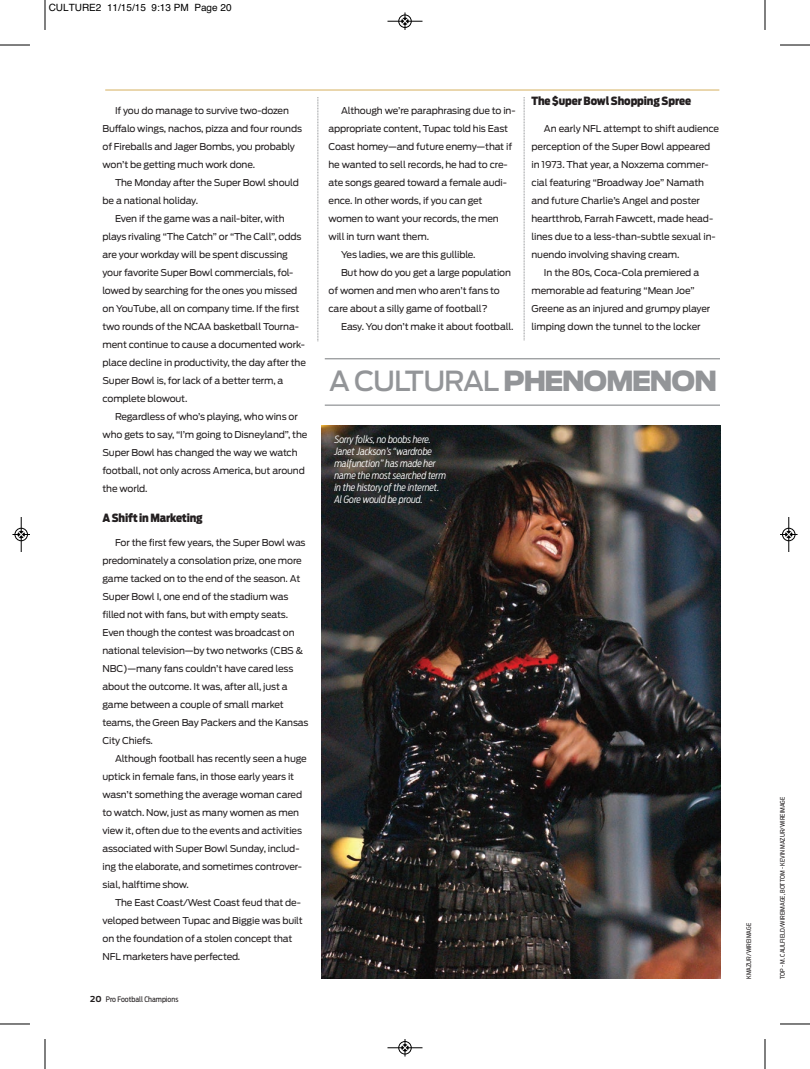
<style>
.page{position:relative;width:810px;height:1069px;background:#fff}
.page>*{position:absolute;margin:0;border:0;box-sizing:border-box;transform-origin:0 0}
.t1{font:900 27.5px "Antenna";letter-spacing:-.055em;color:#939598}
.t2{font:900 11.25px "Antenna Cond";letter-spacing:-.01em;color:#231f20}
.t3{font:italic 300 10px/12px "Antenna Cond";letter-spacing:-.01em;color:#fff}
.t4{font:10px "Helvetica";color:#000}
.t5{font:9.38px/18px "Antenna";letter-spacing:-.015em;color:#231f20}
.t6{font:7.5px "Antenna Cond";color:#231f20}
.t7{font:6.25px "Antenna Cond";color:#231f20}
.s1{font-family:"Antenna";font-weight:700;font-size:8.12px}
.s2{font-weight:500}
</style>
<div class="page">
<hr style="left:105px;top:89px;width:614px;height:2px;background:#debf7e">
<svg style="left:318px;top:97px;width:1px;height:244px"></svg>
<svg style="left:524px;top:97px;width:1px;height:243px"></svg>
<img style="left:321px;top:425px;width:399px;height:554px">
<hr style="left:325px;top:358px;width:395px;height:1px;background:#939598">
<hr style="left:325px;top:404px;width:395px;height:2px;background:#939598">
<hr style="left:45px;top:0;width:1px;height:30px;background:#000">
<hr style="left:0;top:45px;width:30px;height:1px;background:#000">
<hr style="left:765px;top:0;width:1px;height:30px;background:#000">
<hr style="left:780px;top:45px;width:30px;height:1px;background:#000">
<hr style="left:45px;top:1039px;width:1px;height:30px;background:#000">
<hr style="left:0;top:1024px;width:30px;height:1px;background:#000">
<hr style="left:765px;top:1039px;width:1px;height:30px;background:#000">
<hr style="left:780px;top:1024px;width:30px;height:1px;background:#000">
<div style="left:398px;top:15px;width:14px;height:13px;border:1px solid #fff;border-radius:50%"></div>
<hr style="left:388px;top:21px;width:34px;height:1px;background:#000">
<div style="left:399px;top:15px;width:12px;height:13px;border:1px solid #000;border-radius:50%"></div>
<svg style="left:402px;top:12px;width:6px;height:18px"></svg>
<div style="left:398px;top:1041px;width:14px;height:13px;border:1px solid #fff;border-radius:50%"></div>
<hr style="left:388px;top:1047px;width:34px;height:1px;background:#000">
<div style="left:399px;top:1041px;width:12px;height:13px;border:1px solid #000;border-radius:50%"></div>
<svg style="left:402px;top:1039px;width:6px;height:17px"></svg>
<hr style="left:21px;top:517px;width:1px;height:35px;background:#000">
<div style="left:15px;top:528px;width:13px;height:13px;border:1px solid #000;border-radius:50%"></div>
<svg style="left:12px;top:531px;width:18px;height:7px"></svg>
<hr style="left:789px;top:517px;width:1px;height:35px;background:#000">
<div style="left:782px;top:528px;width:13px;height:13px;border:1px solid #000;border-radius:50%"></div>
<svg style="left:780px;top:531px;width:18px;height:7px"></svg>
<p class="t4" style="left:49px;top:4px;width:184px">CULTURE2 11/15/15 9:13 PM Page 20</p>
<p class="t5" style="left:103px;top:102px;width:201px;text-indent:13px">If you do manage to survive two-dozen Buffalo wings, nachos, pizza and four rounds of Fireballs and Jager Bombs, you probably won’t be getting much work done.</p>
<p class="t5" style="left:115px;top:174px;width:185px">The Monday after the Super Bowl should</p>
<p class="t5" style="left:103px;top:192px;width:97px">be a national holiday.</p>
<p class="t5" style="left:115px;top:210px;width:171px">Even if the game was a nail-biter, with</p>
<p class="t5" style="left:103px;top:228px;width:200px">plays rivaling “The Catch” or “The Call”, odds</p>
<p class="t5" style="left:103px;top:246px;width:187px">are your workday will be spent discussing</p>
<p class="t5" style="left:103px;top:264px;width:192px">your favorite Super Bowl commercials, fol-</p>
<p class="t5" style="left:103px;top:282px;width:196px">lowed by searching for the ones you missed</p>
<p class="t5" style="left:103px;top:300px;width:198px">on YouTube, all on company time. If the first</p>
<p class="t5" style="left:103px;top:318px;width:198px">two rounds of the NCAA basketball Tourna-</p>
<p class="t5" style="left:103px;top:336px;width:204px">ment continue to cause a documented work-</p>
<p class="t5" style="left:103px;top:354px;width:205px">place decline in productivity, the day after the</p>
<p class="t5" style="left:103px;top:372px;width:182px">Super Bowl is, for lack of a better term, a</p>
<p class="t5" style="left:103px;top:390px;width:86px">complete blowout.</p>
<p class="t5" style="left:115px;top:408px;width:184px">Regardless of who’s playing, who wins or</p>
<p class="t5" style="left:103px;top:426px;width:206px">who gets to say, “I’m going to Disneyland”, the</p>
<p class="t5" style="left:103px;top:444px;width:197px">Super Bowl has changed the way we watch</p>
<p class="t5" style="left:103px;top:462px;width:204px">football, not only across America, but around</p>
<p class="t5" style="left:103px;top:480px;width:46px">the world.</p>
<p class="t2" style="left:102px;top:512px;width:102px">A Shift in Marketing</p>
<p class="t5" style="left:103px;top:534px;width:208px;text-indent:13px">For the first few years, the Super Bowl was predominately a consolation prize, one more game tacked on to the end of the season. At Super Bowl I, one end of the stadium was filled not with fans, but with empty seats.<br>Even though the contest was broadcast on national television—by two networks (CBS &amp; NBC)—many fans couldn’t have cared less about the outcome. It was, after all, just a game between a couple of small market teams, the Green Bay Packers and the Kansas City Chiefs.</p>
<p class="t5" style="left:103px;top:750px;width:206px;text-indent:13px">Although football has recently seen a huge uptick in female fans, in those early years it wasn’t something the average woman cared to watch. Now, just as many women as men view it, often due to the events and activities associated with Super Bowl Sunday, includ&shy;ing the elaborate, and sometimes controver&shy;sial, halftime show.</p>
<p class="t5" style="left:103px;top:894px;width:202px;text-indent:13px">The East Coast/West Coast feud that de&shy;veloped between Tupac and Biggie was built on the foundation of a stolen concept that NFL marketers have perfected.</p>
<p class="t6" style="left:90px;top:996px;width:90px"><span class="s1">20</span> Pro Football Champions</p>
<p class="t5" style="left:341px;top:102px;width:176px">Although we’re paraphrasing due to in-</p>
<p class="t5" style="left:329px;top:120px;width:181px">appropriate content, Tupac told his East</p>
<p class="t5" style="left:329px;top:138px;width:185px">Coast homey—and future enemy—that if</p>
<p class="t5" style="left:329px;top:156px;width:181px">he wanted to sell records, he had to cre-</p>
<p class="t5" style="left:329px;top:174px;width:180px">ate songs geared toward a female audi-</p>
<p class="t5" style="left:329px;top:192px;width:155px">ence. In other words, if you can get</p>
<p class="t5" style="left:329px;top:210px;width:172px">women to want your records, the men</p>
<p class="t5" style="left:329px;top:228px;width:102px">will in turn want them.</p>
<p class="t5" style="left:341px;top:246px;width:136px">Yes ladies, we are this gullible.</p>
<p class="t5" style="left:341px;top:264px;width:172px">But how do you get a large population</p>
<p class="t5" style="left:329px;top:282px;width:173px">of women and men who aren’t fans to</p>
<p class="t5" style="left:329px;top:300px;width:161px">care about a silly game of football?</p>
<p class="t5" style="left:341px;top:318px;width:174px">Easy. You don’t make it about football.</p>
<p class="t2" style="left:531px;top:94px;width:161px">The $uper Bowl Shopping Spree</p>
<p class="t5" style="left:544px;top:120px;width:177px">An early NFL attempt to shift audience</p>
<p class="t5" style="left:531px;top:138px;width:180px">perception of the Super Bowl appeared</p>
<p class="t5" style="left:531px;top:156px;width:179px">in 1973. That year, a Noxzema commer-</p>
<p class="t5" style="left:531px;top:174px;width:174px">cial featuring “Broadway Joe” Namath</p>
<p class="t5" style="left:531px;top:192px;width:170px">and future Charlie’s Angel and poster</p>
<p class="t5" style="left:531px;top:210px;width:183px">heartthrob, Farrah Fawcett, made head-</p>
<p class="t5" style="left:531px;top:228px;width:186px">lines due to a less-than-subtle sexual in-</p>
<p class="t5" style="left:531px;top:246px;width:150px">nuendo involving shaving cream.</p>
<p class="t5" style="left:544px;top:264px;width:157px">In the 80s, Coca-Cola premiered a</p>
<p class="t5" style="left:531px;top:282px;width:165px">memorable ad featuring “Mean Joe”</p>
<p class="t5" style="left:531px;top:300px;width:181px">Greene as an injured and grumpy player</p>
<p class="t5" style="left:531px;top:318px;width:171px">limping down the tunnel to the locker</p>
<h1 class="t1" style="left:329px;top:364px;width:390px"><span class="s2">A CULTURAL</span> PHENOMENON</h1>
<p class="t3" style="left:334px;top:434px;width:113px">Sorry folks, no boobs here.<br>Janet Jackson’s “wardrobe malfunction” has made her name the most searched term in the history of the internet.<br>Al Gore would be proud.</p>
<p class="t7" style="left:746px;top:979px;width:57px;rotate:-90deg">KMAZUR/WIREIMAGE</p>
<p class="t7" style="left:780px;top:979px;width:184px;rotate:-90deg">TOP - M. CAULFIELD/WIREIMAGE, BOTTOM - KEVIN MAZUR/WIREIMAGE</p>
</div>
